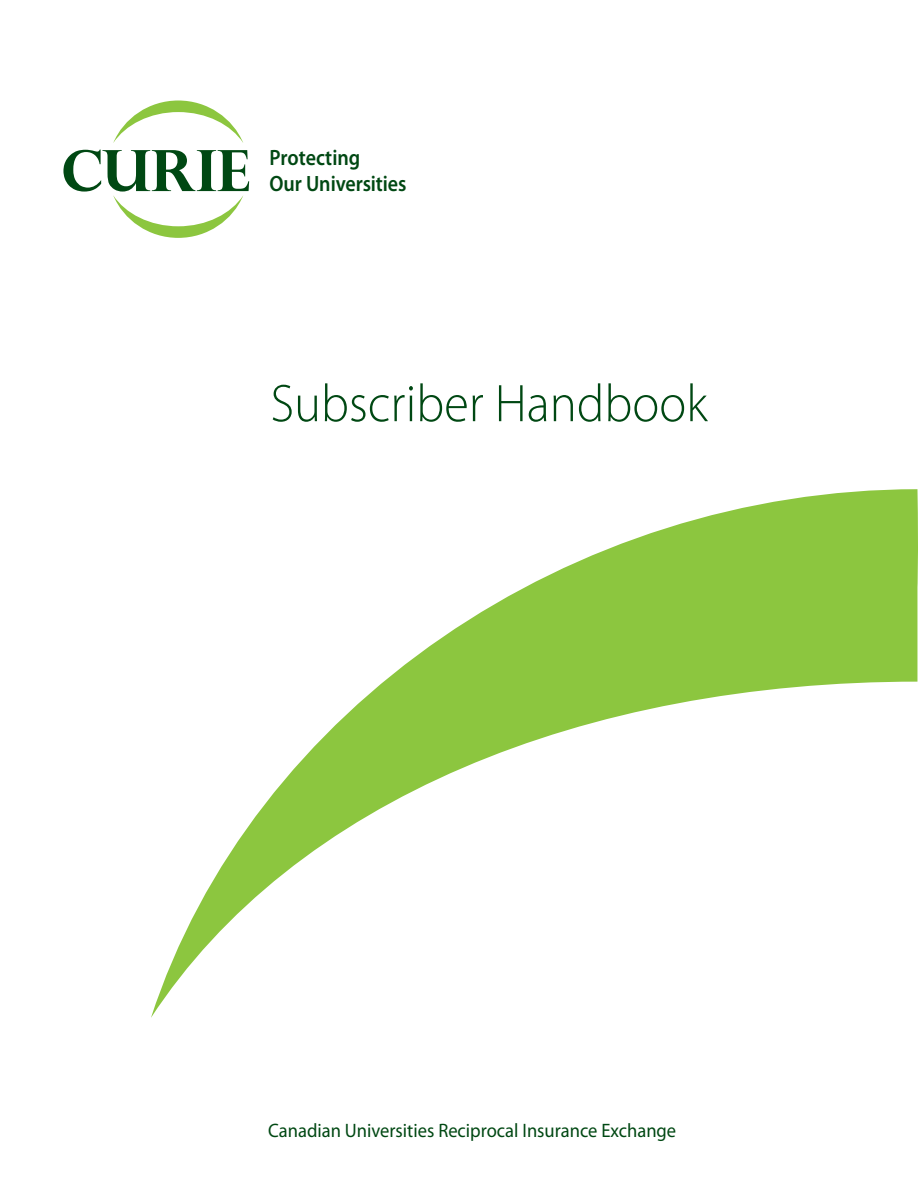
<style>
.page{position:relative;width:918px;height:1188px;background:#fff}
.page>*{position:absolute;margin:0;border:0;box-sizing:border-box;transform-origin:0 0}
.t1{font:300 53.25px "Myriad Pro";color:#004813;scale:.95 1}
.t2{font:600 22.2px/26.7px "Myriad Pro";letter-spacing:-.005em;color:#004813;scale:.9 1}
.t3{font:19.5px "Myriad Pro";color:#004813;scale:.95 1}
</style>
<div class="page">
<svg style="left:113px;top:100px;width:130px;height:43px"></svg>
<svg style="left:63px;top:150px;width:186px;height:88px"></svg>
<svg style="left:151px;top:489px;width:767px;height:529px"></svg>
<p class="t2" style="left:270px;top:143px;width:154px">Protecting<br>Our Universities</p>
<h1 class="t1" style="left:271px;top:371px;width:462px">Subscriber Handbook</h1>
<p class="t3" style="left:268px;top:1118px;width:431px">Canadian Universities Reciprocal Insurance Exchange</p>
</div>
